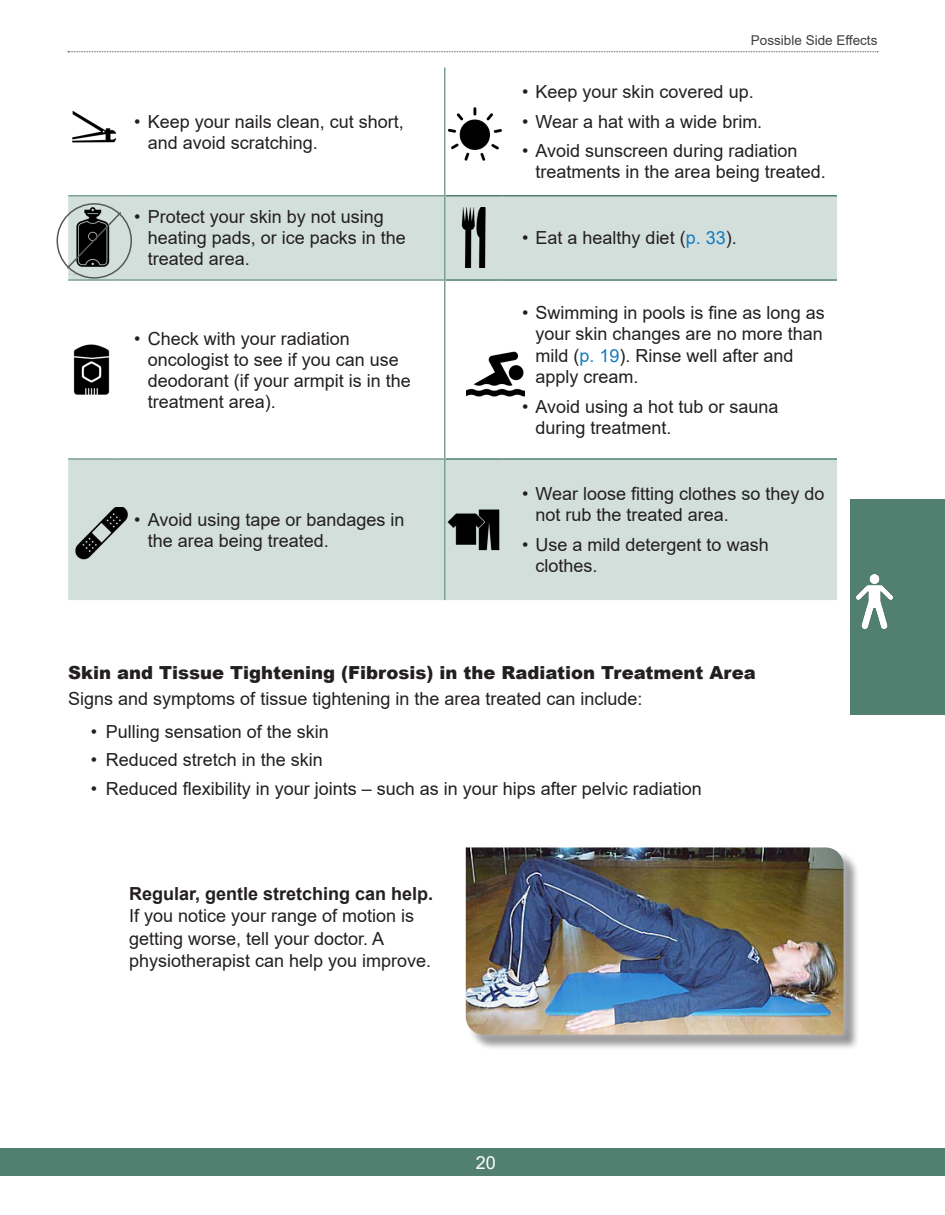
<style>
.page{position:relative;width:945px;height:1215px;background:#fff}
.page>*{position:absolute;margin:0;border:0;box-sizing:border-box;transform-origin:0 0}
.t1{font:18px/21px "Arial";color:#231f20}
.t2{font:900 18px "Arial";color:#231f20}
.t3{font:700 18px "Arial";color:#231f20}
.t4{font:18px "Arial";color:#fff}
.t5{font:13.5px "Arial";color:#3e3e3f}
.s1{color:#127ac0}
</style>
<div class="page">
<div style="left:0;top:1148px;width:14px;height:28px;background:#517f70"></div>
<svg style="left:68px;top:51px;width:810px;height:1px"></svg>
<div style="left:14px;top:1148px;width:931px;height:28px;background:#517f70"></div>
<div style="left:850px;top:500px;width:95px;height:216px;background:#517f70"></div>
<img style="left:855px;top:574px;width:39px;height:54px">
<svg style="left:68px;top:196px;width:769px;height:404px;fill:#d3dfdb"></svg>
<hr style="left:444px;top:68px;width:2px;height:127px;background:#7c9f94">
<hr style="left:68px;top:195px;width:47px;height:2px;background:#7c9f94">
<hr style="left:115px;top:195px;width:330px;height:2px;background:#7c9f94">
<hr style="left:444px;top:197px;width:2px;height:82px;background:#7c9f94">
<hr style="left:68px;top:279px;width:47px;height:2px;background:#7c9f94">
<hr style="left:115px;top:279px;width:330px;height:2px;background:#7c9f94">
<hr style="left:444px;top:281px;width:2px;height:177px;background:#7c9f94">
<hr style="left:68px;top:458px;width:47px;height:2px;background:#7c9f94">
<hr style="left:115px;top:458px;width:330px;height:2px;background:#7c9f94">
<hr style="left:444px;top:460px;width:2px;height:140px;background:#7c9f94">
<hr style="left:446px;top:195px;width:57px;height:2px;background:#517f70">
<hr style="left:503px;top:195px;width:334px;height:2px;background:#517f70">
<hr style="left:446px;top:279px;width:57px;height:2px;background:#517f70">
<hr style="left:503px;top:279px;width:334px;height:2px;background:#517f70">
<hr style="left:446px;top:458px;width:57px;height:2px;background:#517f70">
<hr style="left:503px;top:458px;width:334px;height:2px;background:#517f70">
<img style="left:72px;top:110px;width:45px;height:33px">
<img style="left:445px;top:98px;width:57px;height:67px">
<img style="left:69px;top:202px;width:45px;height:72px">
<img style="left:455px;top:208px;width:38px;height:60px">
<img style="left:68px;top:343px;width:48px;height:53px">
<img style="left:445px;top:503px;width:60px;height:53px">
<img style="left:467px;top:344px;width:57px;height:60px">
<img style="left:68px;top:508px;width:66px;height:52px">
<div style="left:468px;top:850px;width:391px;height:200px;background:#231f20;opacity:.5"></div>
<div style="left:456px;top:838px;width:397px;height:206px;background:#fff;opacity:.5"></div>
<img style="left:466px;top:847px;width:378px;height:188px">
<div style="left:57px;top:203px;width:75px;height:76px;border:2px solid #57585a;border-radius:50%"></div>
<svg style="left:65px;top:210px;width:58px;height:60px;background:#797e7d"></svg>
<p class="t1" style="left:148px;top:111px;width:258px;text-indent:-14px">• Keep your nails clean, cut short, and avoid scratching.</p>
<p class="t1" style="left:148px;top:207px;width:260px;text-indent:-14px">• Protect your skin by not using heating pads, or ice packs in the treated area.</p>
<p class="t1" style="left:148px;top:328px;width:265px;text-indent:-14px">• Check with your radiation oncologist to see if you can use deodorant (if your armpit is in the treatment area).</p>
<p class="t1" style="left:148px;top:509px;width:258px;text-indent:-14px">• Avoid using tape or bandages in the area being treated.</p>
<p class="t5" style="left:751px;top:31px;width:128px">Possible Side Effects</p>
<p class="t1" style="left:522px;top:81px;width:233px">• Keep your skin covered up.</p>
<p class="t1" style="left:522px;top:111px;width:242px">• Wear a hat with a wide brim.</p>
<p class="t1" style="left:536px;top:140px;width:292px;text-indent:-14px">• Avoid sunscreen during radiation treatments in the area being treated.</p>
<p class="t1" style="left:522px;top:228px;width:216px">• Eat a healthy diet (<span class="s1">p. 33</span>).</p>
<p class="t1" style="left:536px;top:301px;width:291px;line-height:21.5px;text-indent:-14px">• Swimming in pools is fine as long as your skin changes are no more than mild (<span class="s1">p. 19</span>). Rinse well after and apply cream.</p>
<p class="t1" style="left:536px;top:396px;width:244px;text-indent:-14px">• Avoid using a hot tub or sauna during treatment.</p>
<p class="t1" style="left:536px;top:483px;width:290px;text-indent:-14px">• Wear loose fitting clothes so they do not rub the treated area.</p>
<p class="t1" style="left:536px;top:534px;width:235px;text-indent:-14px">• Use a mild detergent to wash clothes.</p>
<p class="t2" style="left:68px;top:659px;width:689px">Skin and Tissue Tightening (Fibrosis) in the Radiation Treatment Area</p>
<p class="t1" style="left:68px;top:688px;width:576px">Signs and symptoms of tissue tightening in the area treated can include:</p>
<p class="t1" style="left:91px;top:721px;width:240px">• Pulling sensation of the skin</p>
<p class="t1" style="left:91px;top:749px;width:234px">• Reduced stretch in the skin</p>
<p class="t1" style="left:91px;top:778px;width:613px">• Reduced flexibility in your joints – such as in your hips after pelvic radiation</p>
<p class="t3" style="left:129px;top:881px;width:306px">Regular, gentle stretching can help.</p>
<p class="t1" style="left:129px;top:904px;width:304px;line-height:22.5px">If you notice your range of motion is getting worse, tell your doctor. A physiotherapist can help you improve.</p>
<p class="t4" style="left:476px;top:1151px;width:22px">20</p>
</div>
